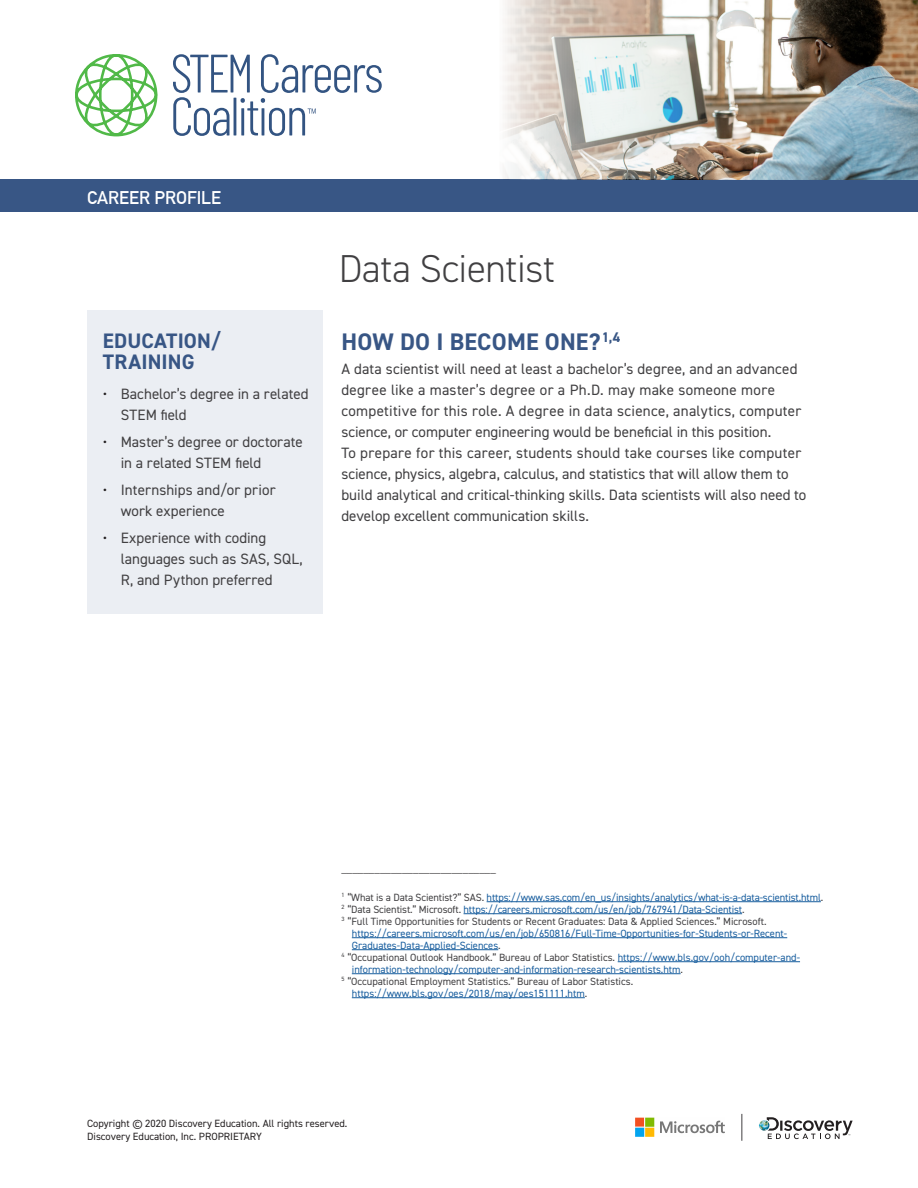
<style>
.page{position:relative;width:918px;height:1188px;background:#fff}
.page>*{position:absolute;margin:0;border:0;box-sizing:border-box;transform-origin:0 0}
.t1{font:300 39px "DIN2014";letter-spacing:-.01em;color:#414042}
.Subhead_1{font:700 24px "DIN2014";letter-spacing:.005em;color:#385685}
.Subhead_small{font:700 21px/21px "DIN2014";letter-spacing:.005em;color:#385685}
.t2{font:700 18px "DIN Alternate";color:#fff}
.Body{font:15px/21px "DIN2014";letter-spacing:.005em;color:#414042}
.Foot_note{font:10.5px/12px "DIN2014";color:#175d9e}
.Foot_note-2{font:10.5px/12px "DIN2014";color:#414042}
.t3{font:10.5px/12.6px "DIN2014";color:#231f20}
.s1{color:#231f20}
.s2{color:#414042}
.s3{color:#175d9e}
</style>
<div class="page">
<div style="left:0;top:179px;width:918px;height:33px;background:#385685"></div>
<svg style="left:173px;top:54px;width:209px;height:82px"></svg>
<svg style="left:75px;top:54px;width:83px;height:82px"></svg>
<svg style="left:759px;top:1117px;width:94px;height:22px"></svg>
<svg style="left:741px;top:1114px;width:1px;height:27px"></svg>
<svg style="left:635px;top:1118px;width:90px;height:19px"></svg>
<div style="left:87px;top:310px;width:236px;height:304px;background:#ebeef3"></div>
<hr style="left:487px;top:901px;width:334px;height:1px;background:#175d9e">
<hr style="left:464px;top:913px;width:278px;height:1px;background:#175d9e">
<hr style="left:352px;top:937px;width:435px;height:1px;background:#175d9e">
<hr style="left:352px;top:949px;width:146px;height:1px;background:#175d9e">
<hr style="left:618px;top:961px;width:182px;height:1px;background:#175d9e">
<hr style="left:352px;top:973px;width:329px;height:1px;background:#175d9e">
<hr style="left:352px;top:997px;width:233px;height:1px;background:#175d9e">
<img style="left:503px;top:0;width:415px;height:179px">
<p class="t2" style="left:87px;top:184px;width:136px">CAREER PROFILE</p>
<p class="Subhead_small" style="left:103px;top:330px;width:119px">EDUCATION/<br>TRAINING</p>
<p class="Body" style="left:121px;top:383px;width:189px;text-indent:-18px"><span class="s1">•</span> Bachelor’s degree in a related<br>STEM field</p>
<p class="Body" style="left:121px;top:431px;width:184px;text-indent:-18px"><span class="s1">•</span> Master’s degree or doctorate in a related STEM field</p>
<p class="Body" style="left:121px;top:479px;width:157px;text-indent:-18px"><span class="s1">•</span> Internships and/or prior work experience</p>
<p class="Body" style="left:121px;top:527px;width:183px;text-indent:-18px"><span class="s1">•</span> Experience with coding languages such as SAS, SQL,<br>R, and Python preferred</p>
<p class="t1" style="left:339px;top:245px;width:218px">Data Scientist</p>
<p class="Subhead_1" style="left:341px;top:326px;width:281px">HOW DO I BECOME ONE?<sup>1,4</sup></p>
<p class="Body" style="left:341px;top:358px;width:467px">A data scientist will need at least a bachelor’s degree, and an advanced degree like a master’s degree or a Ph.D. may make someone more competitive for this role. A degree in data science, analytics, computer science, or computer engineering would be beneficial in this position.<br>To prepare for this career, students should take courses like computer science, physics, algebra, calculus, and statistics that will allow them to build analytical and critical-thinking skills. Data scientists will also need to develop excellent communication skills.</p>
<p class="Foot_note-2" style="left:341px;top:862px;width:156px">____________________________</p>
<p class="Foot_note" style="left:341px;top:891px;width:484px"><sup>1</sup> <span class="s2">“What is a Data Scientist?” SAS.</span> https://www.sas.com/en_us/insights/analytics/what-is-a-data-scientist.html<span class="s2">.</span></p>
<p class="Foot_note" style="left:341px;top:903px;width:405px"><sup>2</sup> <span class="s2">“Data Scientist.” Microsoft.</span> https://careers.microsoft.com/us/en/job/767941/Data-Scientist<span class="s2">.</span></p>
<p class="Foot_note-2" style="left:341px;top:915px;width:427px"><sup>3</sup> “Full Time Opportunities for Students or Recent Graduates: Data &amp; Applied Sciences.” Microsoft.</p>
<p class="Foot_note" style="left:352px;top:927px;width:437px">https://careers.microsoft.com/us/en/job/650816/Full-Time-Opportunities-for-Students-or-Recent-<br>Graduates-Data-Applied-Sciences<span class="s2">.</span></p>
<p class="Foot_note" style="left:352px;top:951px;width:450px;text-indent:-10px"><sup>4</sup> <span class="s2">“Occupational Outlook Handbook.” Bureau of Labor Statistics.</span> https://www.bls.gov/ooh/computer-and&shy;information-technology/computer-and-information-research-scientists.htm<span class="s2">.</span></p>
<p class="Foot_note-2" style="left:352px;top:975px;width:283px;text-indent:-10px"><sup>5</sup> “Occupational Employment Statistics.” Bureau of Labor Statistics. <span class="s3">https://www.bls.gov/oes/2018/may/oes151111.htm</span>.</p>
<p class="t3" style="left:87px;top:1117px;width:262px">Copyright © 2020 Discovery Education. All rights reserved.<br>Discovery Education, Inc. PROPRIETARY</p>
</div>
